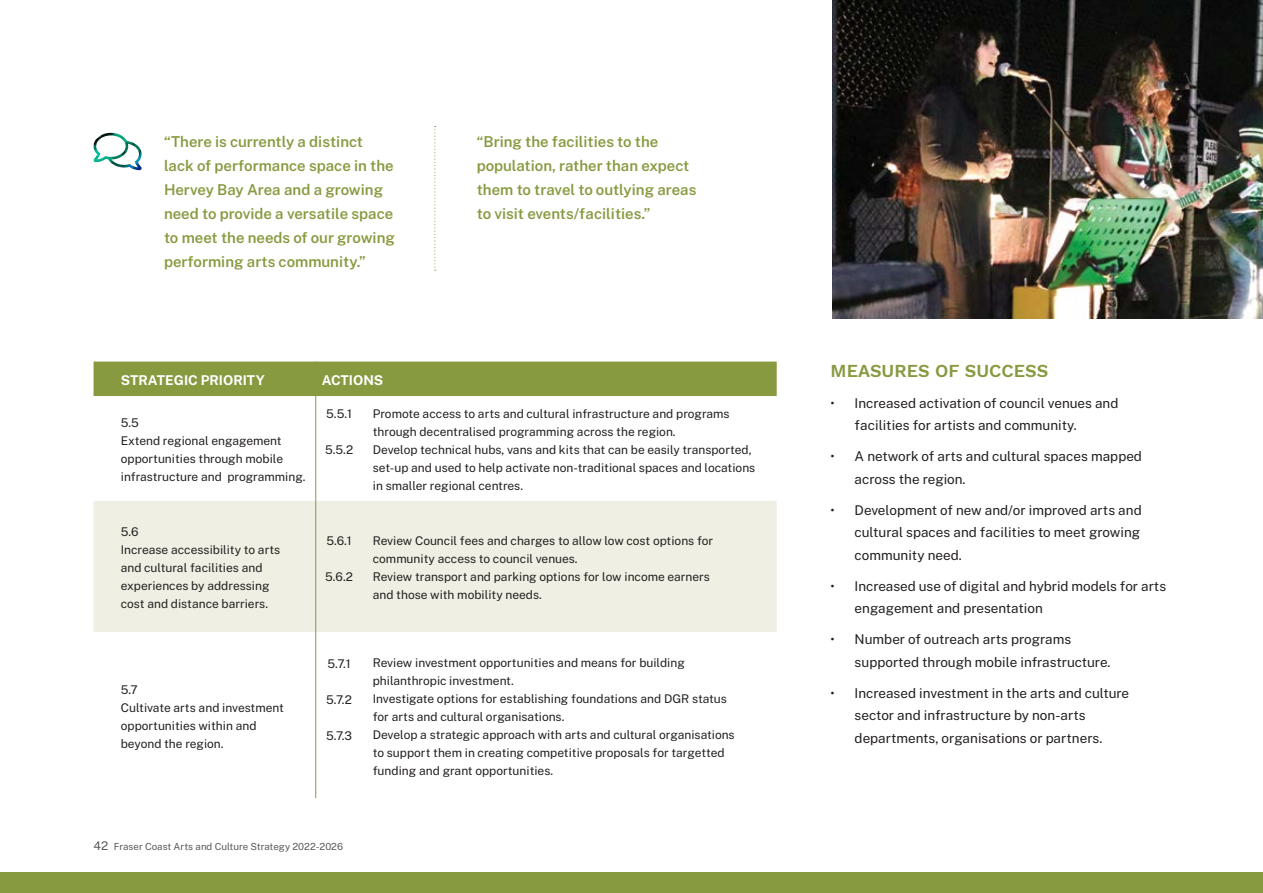
<style>
.page{position:relative;width:1263px;height:893px;background:#fff}
.page>*{position:absolute;margin:0;border:0;box-sizing:border-box;transform-origin:0 0}
.t1{font:600 18px "Work Sans";color:#879a40}
.t2{font:600 15px/24px "Public Sans";color:#879a40}
.t3{font:13.5px/22.5px "Public Sans";color:#231f20}
.t4{font:700 13.5px "Public Sans";color:#fff}
.t5{font:12px/18px "Public Sans";color:#231f20}
.t6{font:9.75px "Public Sans";color:#58595b}
.s1{font-size:12px}
</style>
<div class="page">
<div style="left:94px;top:362px;width:683px;height:34px;background:#879a40"></div>
<div style="left:94px;top:501px;width:683px;height:131px;background:#efefe3"></div>
<hr style="left:315px;top:362px;width:1px;height:34px;background:#879a40">
<hr style="left:315px;top:396px;width:1px;height:105px;background:#879a40">
<hr style="left:315px;top:501px;width:1px;height:131px;background:#879a40">
<hr style="left:315px;top:632px;width:1px;height:166px;background:#879a40">
<div style="left:0;top:872px;width:1263px;height:21px;background:#879a40"></div>
<img style="left:832px;top:0;width:431px;height:319px">
<img style="left:93px;top:133px;width:49px;height:37px">
<svg style="left:434px;top:126px;width:2px;height:145px"></svg>
<p class="t2" style="left:164px;top:129px;width:232px">“There is currently a distinct lack of performance space in the<br>Hervey Bay Area and a growing need to provide a versatile space to meet the needs of our growing performing arts community.”</p>
<p class="t2" style="left:477px;top:129px;width:221px">“Bring the facilities to the population, rather than expect them to travel to outlying areas to visit events/facilities.”</p>
<p class="t4" style="left:121px;top:371px;width:145px">STRATEGIC PRIORITY</p>
<p class="t4" style="left:322px;top:371px;width:63px">ACTIONS</p>
<p class="t5" style="left:121px;top:413px;width:186px">5.5<br>Extend regional engagement opportunities through mobile infrastructure and programming.</p>
<p class="t5" style="left:373px;top:404px;width:384px">Promote access to arts and cultural infrastructure and programs through decentralised programming across the region.<br>Develop technical hubs, vans and kits that can be easily transported, set-up and used to help activate non-traditional spaces and locations in smaller regional centres.</p>
<p class="t5" style="left:326px;top:404px;width:27px">5.5.1</p>
<p class="t5" style="left:325px;top:440px;width:30px">5.5.2</p>
<p class="t5" style="left:121px;top:522px;width:161px">5.6<br>Increase accessibility to arts and cultural facilities and experiences by addressing cost and distance barriers.</p>
<p class="t5" style="left:326px;top:531px;width:27px">5.6.1</p>
<p class="t5" style="left:325px;top:567px;width:29px">5.6.2</p>
<p class="t5" style="left:121px;top:680px;width:165px">5.7<br>Cultivate arts and investment opportunities within and beyond the region.</p>
<p class="t5" style="left:328px;top:654px;width:25px">5.7.1</p>
<p class="t5" style="left:326px;top:690px;width:27px">5.7.2</p>
<p class="t5" style="left:326px;top:726px;width:27px">5.7.3</p>
<p class="t5" style="left:373px;top:531px;width:342px">Review Council fees and charges to allow low cost options for community access to council venues.<br>Review transport and parking options for low income earners and those with mobility needs.</p>
<p class="t5" style="left:373px;top:653px;width:363px">Review investment opportunities and means for building philanthropic investment.<br>Investigate options for establishing foundations and DGR status for arts and cultural organisations.<br>Develop a strategic approach with arts and cultural organisations to support them in creating competitive proposals for targetted funding and grant opportunities.</p>
<p class="t6" style="left:94px;top:840px;width:251px"><span class="s1">42</span> Fraser Coast Arts and Culture Strategy 2022-2026</p>
<h1 class="t1" style="left:831px;top:357px;width:219px">MEASURES OF SUCCESS</h1>
<p class="t3" style="left:855px;top:391px;width:265px;text-indent:-24px">• Increased activation of council venues and facilities for artists and community.</p>
<p class="t3" style="left:855px;top:444px;width:289px;text-indent:-24px">• A network of arts and cultural spaces mapped across the region.</p>
<p class="t3" style="left:855px;top:498px;width:289px;text-align:justify;text-indent:-24px">• Development of new and/or improved arts and cultural spaces and facilities to meet growing community need.</p>
<p class="t3" style="left:855px;top:574px;width:313px;text-indent:-24px">• Increased use of digital and hybrid models for arts engagement and presentation</p>
<p class="t3" style="left:855px;top:627px;width:258px;text-indent:-24px">• Number of outreach arts programs supported through mobile infrastructure.</p>
<p class="t3" style="left:855px;top:681px;width:276px;text-indent:-24px">• Increased investment in the arts and culture sector and infrastructure by non-arts departments, organisations or partners.</p>
</div>
